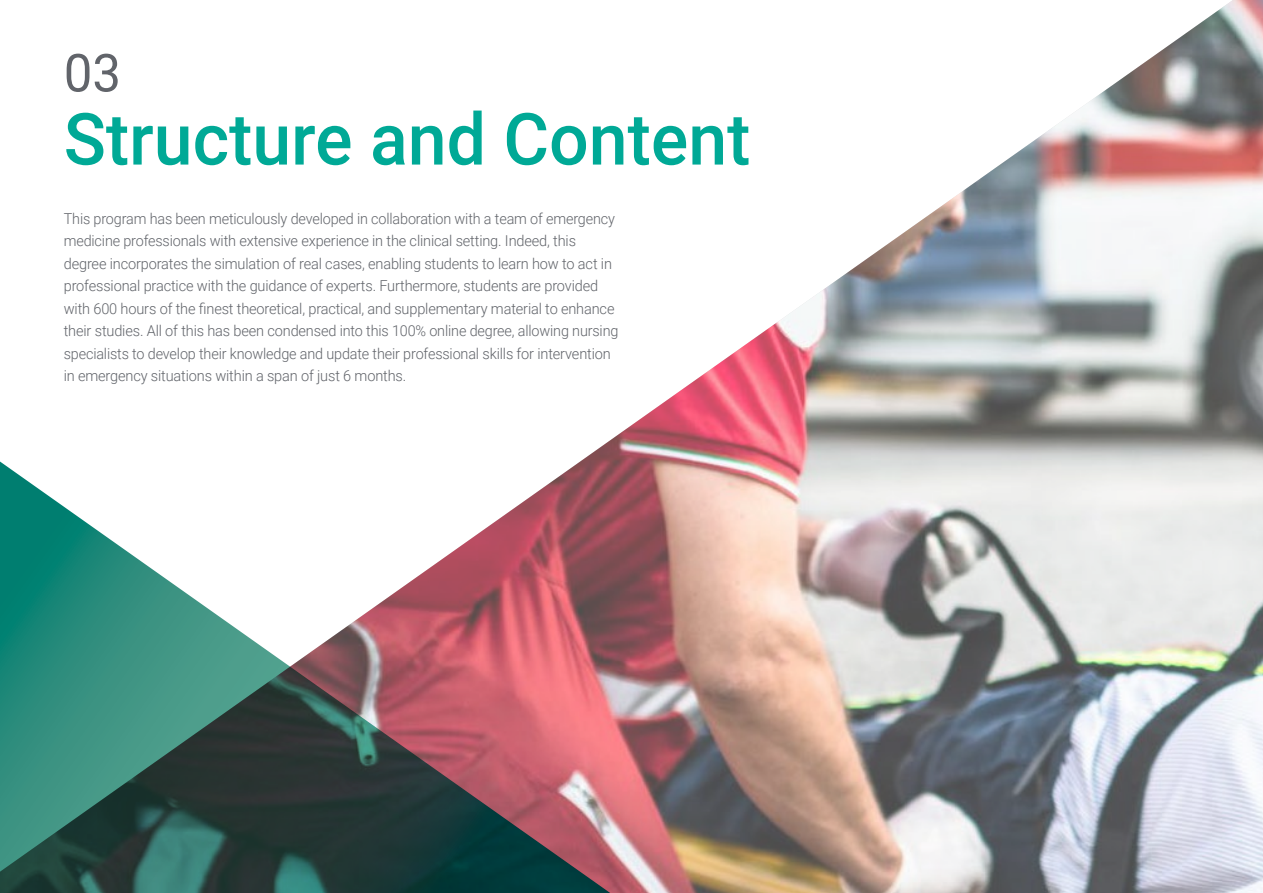
<style>
.page{position:relative;width:1263px;height:893px;background:#fff}
.page>*{position:absolute;margin:0;border:0;box-sizing:border-box;transform-origin:0 0}
.t1{font:500 72px "Roboto";color:#00a996}
.t2{font:52.5px "Roboto";color:#61646a}
.t3{font:300 15px/22.5px "Roboto";letter-spacing:-.01em;color:#61646a;scale:.96 1}
</style>
<div class="page">
<img style="left:602px;top:0;width:661px;height:893px">
<svg style="left:0;top:446px;width:640px;height:447px"></svg>
<h2 class="t2" style="left:64px;top:36px;width:59px">03</h2>
<h1 class="t1" style="left:64px;top:89px;width:688px">Structure and Content</h1>
<p class="t3" style="left:64px;top:207px;width:579px">This program has been meticulously developed in collaboration with a team of emergency medicine professionals with extensive experience in the clinical setting. Indeed, this degree incorporates the simulation of real cases, enabling students to learn how to act in professional practice with the guidance of experts. Furthermore, students are provided with 600 hours of the finest theoretical, practical, and supplementary material to enhance their studies. All of this has been condensed into this 100% online degree, allowing nursing specialists to develop their knowledge and update their professional skills for intervention in emergency situations within a span of just 6 months.</p>
</div>
